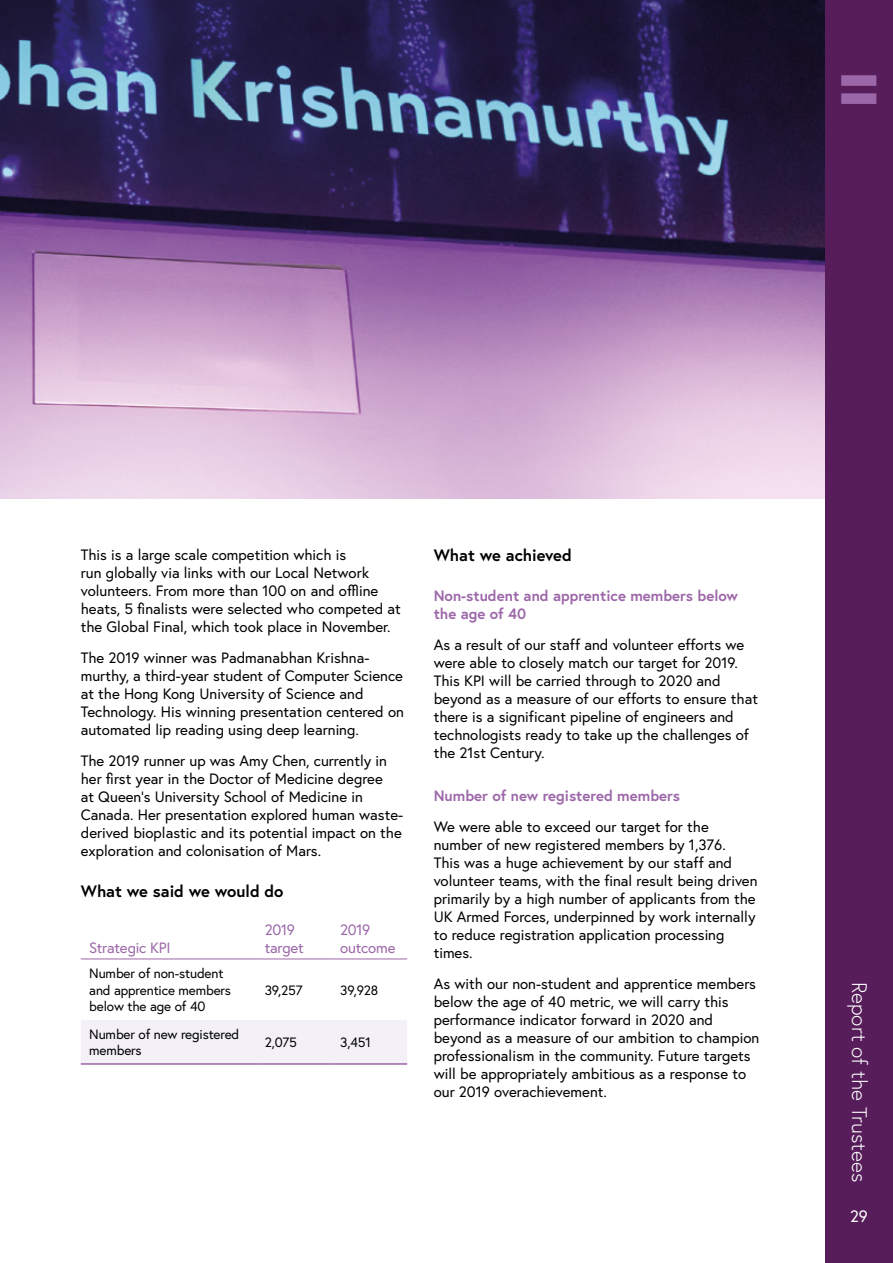
<style>
.page{position:relative;width:893px;height:1263px;background:#fff}
.page>*{position:absolute;margin:0;border:0;box-sizing:border-box;transform-origin:0 0}
.t1{font:300 21px "Europa";color:#fff}
.t2{font:700 16.5px "Europa";color:#000}
.t3{font:16.5px "Europa";color:#fff}
.t4{font:15px/18px "Europa";color:#000}
.t5{font:700 15px/18px "Europa";color:#9c67a8}
.t6{font:15px/18px "Europa";letter-spacing:-.015em;color:#9c67a8}
.t7{font:13.5px/16.5px "Europa";letter-spacing:-.01em;color:#000}
</style>
<div class="page">
<div style="left:825px;top:0;width:68px;height:1263px;background:#561d5a"></div>
<svg style="left:841px;top:75px;width:35px;height:29px"></svg>
<div style="left:81px;top:1020px;width:326px;height:43px;background:#f4f0f8"></div>
<hr style="left:81px;top:958px;width:175px;height:1px;background:#9c67a8">
<hr style="left:256px;top:958px;width:76px;height:1px;background:#9c67a8">
<hr style="left:332px;top:958px;width:75px;height:1px;background:#9c67a8">
<hr style="left:81px;top:1063px;width:175px;height:2px;background:#9c67a8">
<hr style="left:256px;top:1063px;width:76px;height:2px;background:#9c67a8">
<hr style="left:332px;top:1063px;width:75px;height:2px;background:#9c67a8">
<img style="left:0;top:0;width:825px;height:499px">
<p class="t4" style="left:81px;top:546px;width:322px">This is a large scale competition which is<br>run globally via links with our Local Network volunteers. From more than 100 on and offline heats, 5 finalists were selected who competed at the Global Final, which took place in November.</p>
<p class="t4" style="left:81px;top:648px;width:325px">The 2019 winner was Padmanabhan Krishna&shy;murthy, a third-year student of Computer Science at the Hong Kong University of Science and Technology. His winning presentation centered on automated lip reading using deep learning.</p>
<p class="t4" style="left:81px;top:751px;width:324px">The 2019 runner up was Amy Chen, currently in her first year in the Doctor of Medicine degree<br>at Queen’s University School of Medicine in Canada. Her presentation explored human waste&shy;derived bioplastic and its potential impact on the exploration and colonisation of Mars.</p>
<p class="t2" style="left:81px;top:880px;width:204px">What we said we would do</p>
<p class="t6" style="left:89px;top:938px;width:83px">Strategic KPI</p>
<p class="t7" style="left:89px;top:965px;width:143px">Number of non-student and apprentice members below the age of 40</p>
<p class="t6" style="left:265px;top:920px;width:41px">2019 target</p>
<p class="t6" style="left:340px;top:920px;width:57px">2019 outcome</p>
<p class="t7" style="left:265px;top:982px;width:39px">39,257</p>
<p class="t7" style="left:340px;top:982px;width:40px">39,928</p>
<p class="t7" style="left:89px;top:1026px;width:152px">Number of new registered members</p>
<p class="t7" style="left:265px;top:1034px;width:34px">2,075</p>
<p class="t7" style="left:340px;top:1034px;width:32px">3,451</p>
<p class="t2" style="left:434px;top:544px;width:140px">What we achieved</p>
<p class="t5" style="left:434px;top:586px;width:306px">Non-student and apprentice members below the age of 40</p>
<p class="t4" style="left:434px;top:635px;width:326px">As a result of our staff and volunteer efforts we were able to closely match our target for 2019.<br>This KPI will be carried through to 2020 and beyond as a measure of our efforts to ensure that there is a significant pipeline of engineers and technologists ready to take up the challenges of the 21st Century.</p>
<p class="t5" style="left:434px;top:786px;width:248px">Number of new registered members</p>
<p class="t4" style="left:434px;top:817px;width:325px">We were able to exceed our target for the number of new registered members by 1,376.<br>This was a huge achievement by our staff and volunteer teams, with the final result being driven primarily by a high number of applicants from the UK Armed Forces, underpinned by work internally to reduce registration application processing times.</p>
<p class="t4" style="left:434px;top:974px;width:327px">As with our non-student and apprentice members below the age of 40 metric, we will carry this performance indicator forward in 2020 and beyond as a measure of our ambition to champion professionalism in the community. Future targets will be appropriately ambitious as a response to our 2019 overachievement.</p>
<h1 class="t1" style="left:873px;top:982px;width:202px;rotate:90deg">Report of the Trustees</h1>
<p class="t3" style="left:850px;top:1205px;width:19px">29</p>
</div>
